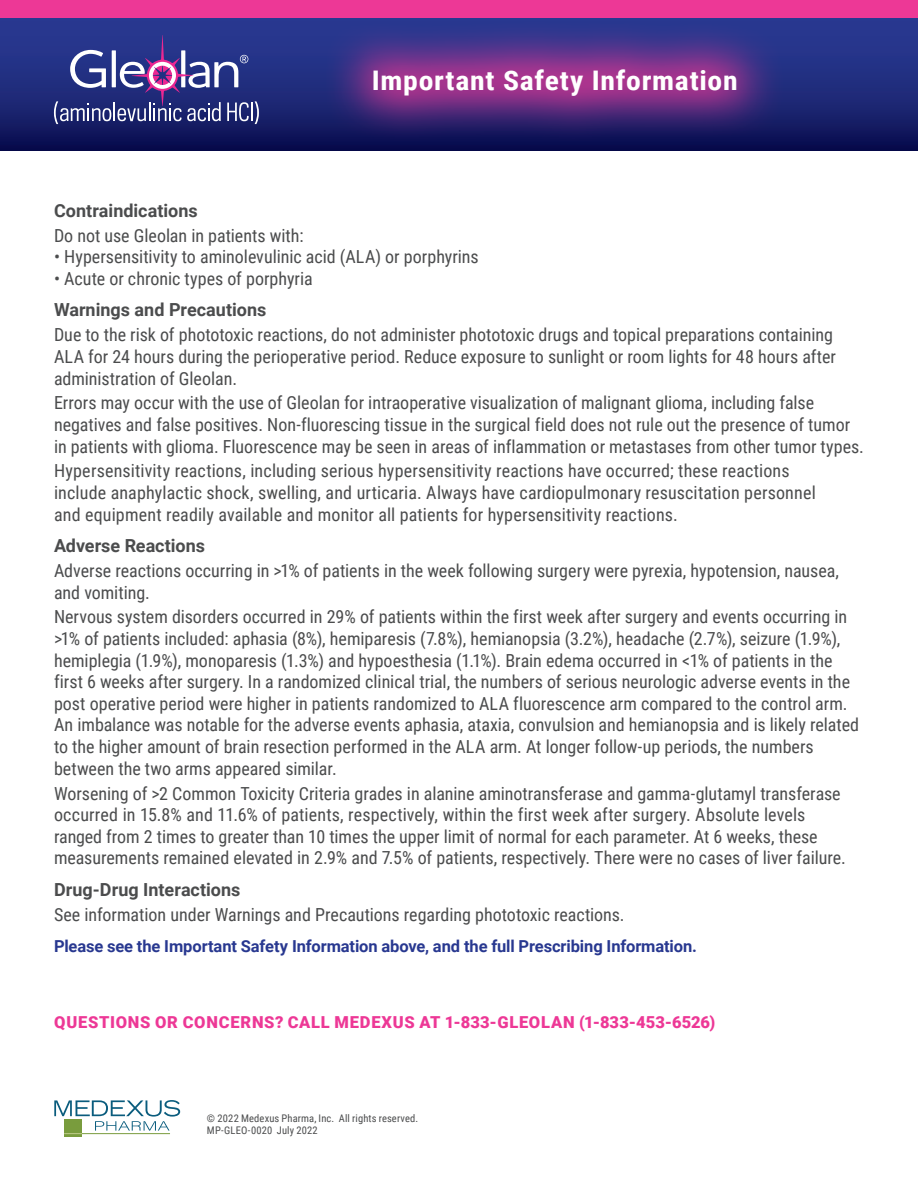
<style>
.page{position:relative;width:918px;height:1188px;background:#fff}
.page>*{position:absolute;margin:0;border:0;box-sizing:border-box;transform-origin:0 0}
.t1{font:700 27px "Roboto Condensed";letter-spacing:.025em;color:#fff;scale:1.1 1}
.t2{font:18px/21.6px "Roboto Condensed";color:#4b4c4d}
.t3{font:700 18px "Roboto";color:#4b4c4d}
.t4{font:700 16.5px "Roboto";letter-spacing:-.005em;color:#283890}
.t5{font:900 16.5px "Roboto";letter-spacing:.04em;color:#ed3896}
.t6{font:10.5px "Roboto Condensed";letter-spacing:.015em;color:#4b4c4d}
</style>
<div class="page">
<div style="left:64px;top:1119px;width:18px;height:18px;background:#799c3d"></div>
<svg style="left:54px;top:1100px;width:126px;height:34px"></svg>
<svg style="left:0;top:18px;width:918px;height:132px;background:#1b2573"></svg>
<div style="left:0;top:0;width:918px;height:18px;background:#ed3896"></div>
<svg style="left:54px;top:35px;width:205px;height:89px;background:#4a4e93"></svg>
<svg style="left:323px;top:20px;width:463px;height:124px;background:#4f2c7f"></svg>
<p class="t1" style="left:372px;top:61px;width:334px">Important Safety Information</p>
<p class="t3" style="left:54px;top:198px;width:145px">Contraindications</p>
<p class="t2" style="left:54px;top:224px;width:251px">Do not use Gleolan in patients with:</p>
<p class="t2" style="left:54px;top:245px;width:426px">• Hypersensitivity to aminolevulinic acid (ALA) or porphyrins</p>
<p class="t2" style="left:54px;top:267px;width:260px">• Acute or chronic types of porphyria</p>
<p class="t3" style="left:54px;top:297px;width:214px">Warnings and Precautions</p>
<p class="t2" style="left:54px;top:323px;width:784px">Due to the risk of phototoxic reactions, do not administer phototoxic drugs and topical preparations containing<br>ALA for 24 hours during the perioperative period. Reduce exposure to sunlight or room lights for 48 hours after administration of Gleolan.</p>
<p class="t2" style="left:54px;top:392px;width:811px">Errors may occur with the use of Gleolan for intraoperative visualization of malignant glioma, including false negatives and false positives. Non-fluorescing tissue in the surgical field does not rule out the presence of tumor in patients with glioma. Fluorescence may be seen in areas of inflammation or metastases from other tumor types.</p>
<p class="t2" style="left:54px;top:460px;width:763px">Hypersensitivity reactions, including serious hypersensitivity reactions have occurred; these reactions include anaphylactic shock, swelling, and urticaria. Always have cardiopulmonary resuscitation personnel and equipment readily available and monitor all patients for hypersensitivity reactions.</p>
<p class="t3" style="left:54px;top:533px;width:153px">Adverse Reactions</p>
<p class="t2" style="left:54px;top:559px;width:787px">Adverse reactions occurring in &gt;1% of patients in the week following surgery were pyrexia, hypotension, nausea, and vomiting.</p>
<p class="t2" style="left:54px;top:606px;width:807px">Nervous system disorders occurred in 29% of patients within the first week after surgery and events occurring in &gt;1% of patients included: aphasia (8%), hemiparesis (7.8%), hemianopsia (3.2%), headache (2.7%), seizure (1.9%), hemiplegia (1.9%), monoparesis (1.3%) and hypoesthesia (1.1%). Brain edema occurred in &lt;1% of patients in the first 6 weeks after surgery. In a randomized clinical trial, the numbers of serious neurologic adverse events in the post operative period were higher in patients randomized to ALA fluorescence arm compared to the control arm.<br>An imbalance was notable for the adverse events aphasia, ataxia, convulsion and hemianopsia and is likely related to the higher amount of brain resection performed in the ALA arm. At longer follow-up periods, the numbers between the two arms appeared similar.</p>
<p class="t2" style="left:54px;top:782px;width:793px">Worsening of &gt;2 Common Toxicity Criteria grades in alanine aminotransferase and gamma-glutamyl transferase occurred in 15.8% and 11.6% of patients, respectively, within the first week after surgery. Absolute levels ranged from 2 times to greater than 10 times the upper limit of normal for each parameter. At 6 weeks, these measurements remained elevated in 2.9% and 7.5% of patients, respectively. There were no cases of liver failure.</p>
<p class="t3" style="left:54px;top:877px;width:188px">Drug-Drug Interactions</p>
<p class="t2" style="left:54px;top:903px;width:572px">See information under Warnings and Precautions regarding phototoxic reactions.</p>
<p class="t4" style="left:54px;top:935px;width:644px">Please see the Important Safety Information above, and the full Prescribing Information.</p>
<p class="t5" style="left:54px;top:1010px;width:662px">QUESTIONS OR CONCERNS? CALL MEDEXUS AT 1-833-GLEOLAN (1-833-453-6526)</p>
<p class="t6" style="left:207px;top:1111px;width:213px">© 2022 Medexus Pharma, Inc. All rights reserved.</p>
<p class="t6" style="left:207px;top:1123px;width:112px">MP-GLEO-0020 July 2022</p>
</div>
